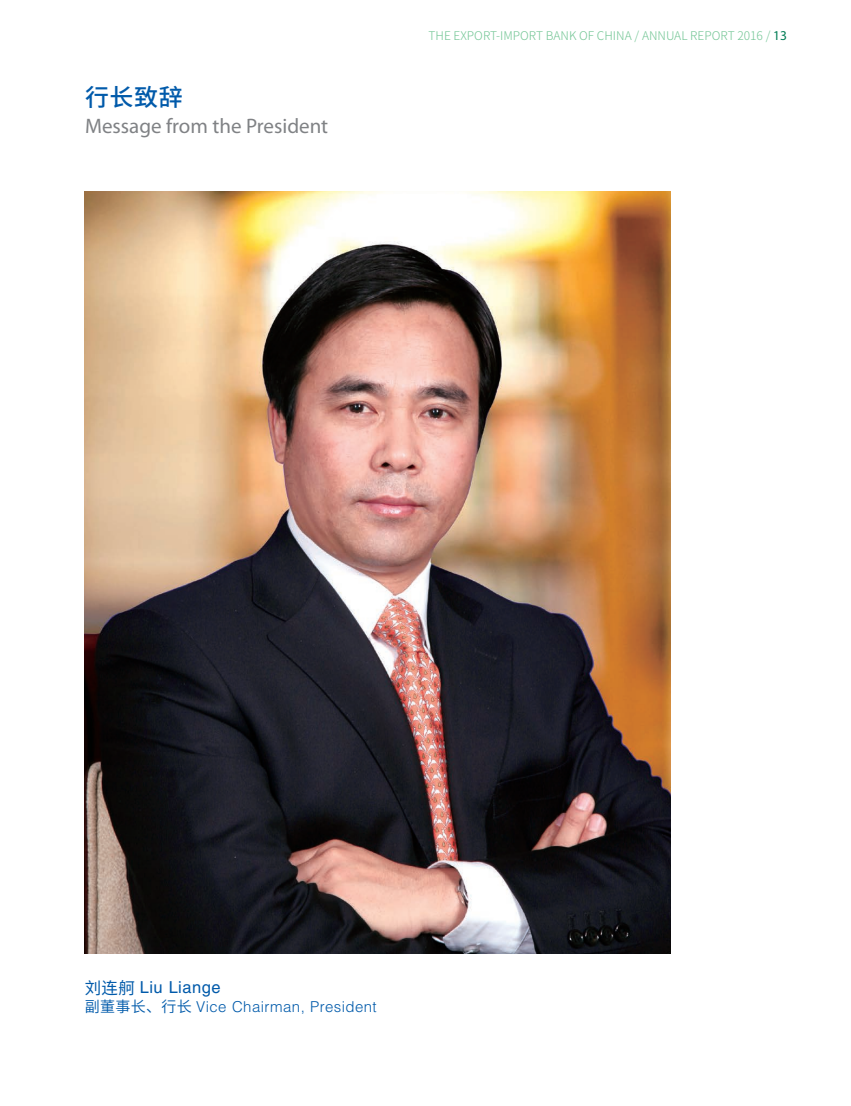
<style>
.page{position:relative;width:851px;height:1106px;background:#fff}
.page>*{position:absolute;margin:0;border:0;box-sizing:border-box;transform-origin:0 0}
.t1{font:500 24px "Source Han Sans CN";color:#015aaa}
.t2{font:21px "Myriad Pro";color:#808285}
.t3{font:16.5px "Helvetica LT Std";letter-spacing:.03em;color:#015aaa}
.t4{font:300 15px "Helvetica LT Std";letter-spacing:.03em;color:#015aaa}
.t5{font:300 12px "Source Han Sans CN";color:#72c594}
.s1{font-family:"Myriad Pro";font-weight:400;font-size:13.5px;color:#007c54}
.s2{font-family:"Source Han Sans CN"}
.s3{font-family:"Source Han Sans CN";font-weight:400}
</style>
<div class="page">
<img style="left:85px;top:191px;width:585px;height:762px">
<h1 class="t1" style="left:85px;top:84px;width:99px">行长致辞</h1>
<h2 class="t2" style="left:85px;top:113px;width:244px">Message from the President</h2>
<p class="t5" style="left:428px;top:29px;width:360px">THE EXPORT-IMPORT BANK OF CHINA / ANNUAL REPORT 2016 / <span class="s1">13</span></p>
<h3 class="t3" style="left:85px;top:977px;width:137px"><span class="s2">刘连舸</span> Liu Liange</h3>
<p class="t4" style="left:85px;top:996px;width:293px"><span class="s3">副董事长、行长</span> Vice Chairman, President</p>
</div>
